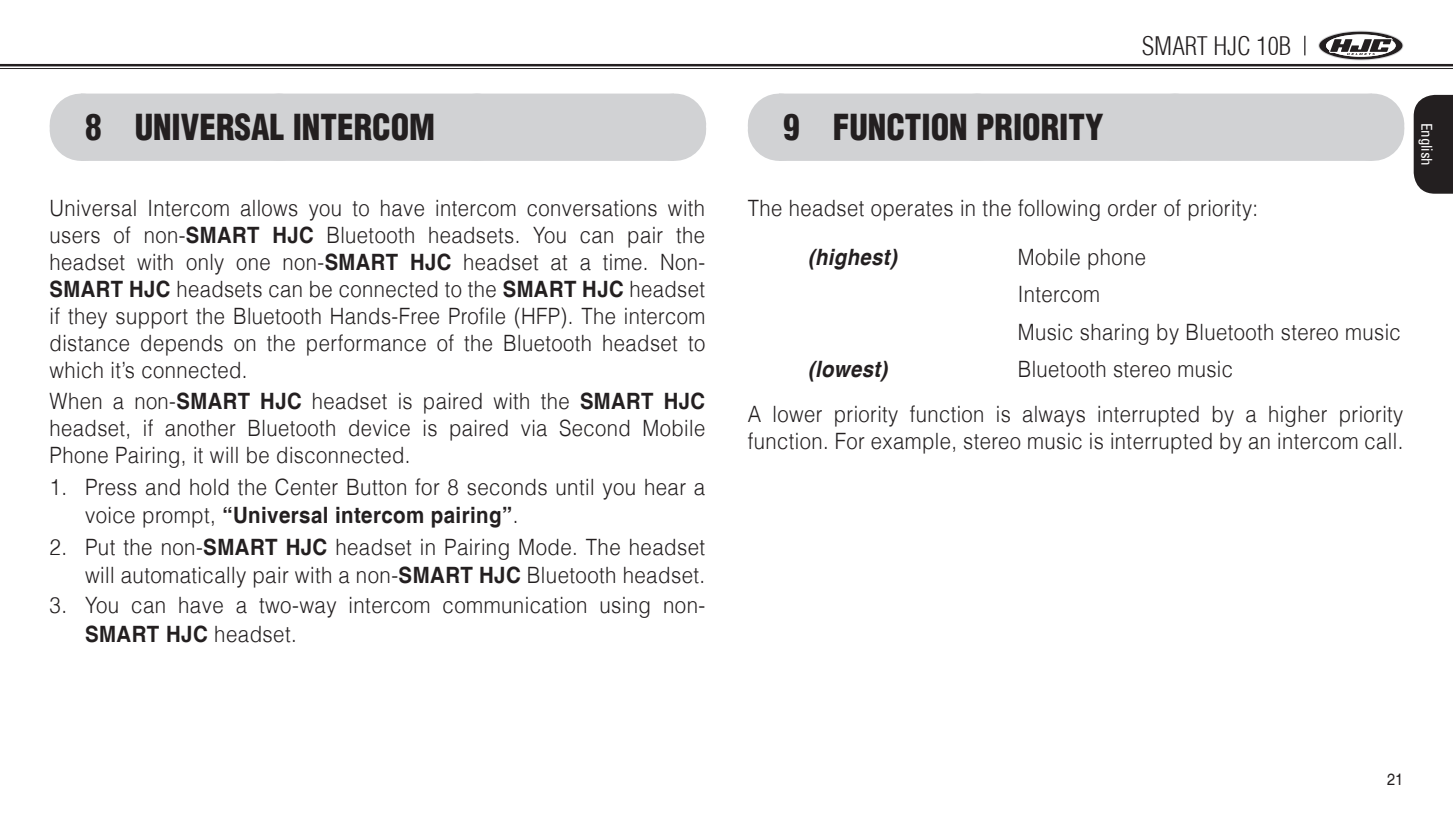
<style>
.page{position:relative;width:1453px;height:815px;background:#fff}
.page>*{position:absolute;margin:0;border:0;box-sizing:border-box;transform-origin:0 0}
.t1{font:900 condensed 35px "Helvetica";color:#231f20;scale:.95 1}
.t2{font:300 condensed 25px "Helvetica";color:#231f20}
.t3{font:300 22.5px/27px "Helvetica LT";letter-spacing:.02em;color:#231f20;text-align:justify;scale:.9 1}
.t4{font:300 22.5px/28.2px "Helvetica LT";letter-spacing:.02em;color:#231f20;text-align:right;scale:.91 1}
.t5{font:700 22.5px "Helvetica";letter-spacing:.02em;color:#231f20;scale:.91 1}
.t6{font:italic 700 22.5px "Helvetica";letter-spacing:.02em;color:#231f20;scale:.9 1}
.t7{font:16.25px "Helvetica";color:#231f20;scale:.9 1}
.t8{font:condensed 15px "Univers";color:#fff}
.s1{font-family:"Helvetica";font-weight:700}
.s2{font-family:"Helvetica LT";font-weight:300}
</style>
<div class="page">
<svg style="left:0;top:66px;width:1453px;height:1px"></svg>
<hr style="left:0;top:64px;width:1453px;height:2px;background:#231f20">
<hr style="left:0;top:68px;width:1453px;height:1px;background:#231f20">
<svg style="left:1304px;top:36px;width:1px;height:19px"></svg>
<svg style="left:1413px;top:95px;width:40px;height:99px;background:#312d2e"></svg>
<svg style="left:1318px;top:31px;width:85px;height:29px"></svg>
<div style="left:81px;top:98px;width:593px;height:63px;background:#d1d2d4"></div>
<hr style="left:674px;top:98px;width:1px;height:63px;background:#d1d2d4">
<div style="left:81px;top:94px;width:593px;height:62px;background:#d1d2d4"></div>
<hr style="left:674px;top:94px;width:1px;height:62px;background:#d1d2d4">
<div style="left:779px;top:98px;width:593px;height:63px;background:#d1d2d4"></div>
<hr style="left:1372px;top:98px;width:1px;height:63px;background:#d1d2d4">
<div style="left:779px;top:94px;width:593px;height:62px;background:#d1d2d4"></div>
<hr style="left:1372px;top:94px;width:1px;height:62px;background:#d1d2d4">
<h1 class="t1" style="left:85px;top:105px;width:370px">8 UNIVERSAL INTERCOM</h1>
<p class="t3" style="left:50px;top:195px;width:730px">Universal Intercom allows you to have intercom conversations with users of non-<span class="s1">SMART HJC</span> Bluetooth headsets. You can pair the headset with only one non-<span class="s1">SMART HJC</span> headset at a time. Non-<span class="s1">SMART HJC</span> headsets can be connected to the <span class="s1">SMART HJC</span> headset if they support the Bluetooth Hands-Free Profile (HFP). The intercom distance depends on the performance of the Bluetooth headset to which it’s connected.</p>
<p class="t3" style="left:50px;top:387px;width:730px">When a non-<span class="s1">SMART HJC</span> headset is paired with the <span class="s1">SMART HJC </span>headset, if another Bluetooth device is paired via Second Mobile Phone Pairing, it will be disconnected.</p>
<p class="t4" style="left:50px;top:472px;width:722px">1. Press and hold the Center Button for 8 seconds until you hear a</p>
<p class="t5" style="left:85px;top:501px;width:478px"><span class="s2">voice prompt,</span> “Universal intercom pairing”<span class="s2">.</span></p>
<p class="t4" style="left:50px;top:532px;width:722px">2. Put the non-<span class="s1">SMART HJC</span> headset in Pairing Mode. The headset will automatically pair with a non-<span class="s1">SMART HJC</span> Bluetooth headset.</p>
<p class="t4" style="left:50px;top:591px;width:722px">3. You can have a two-way intercom communication using non-</p>
<p class="t5" style="left:85px;top:620px;width:234px">SMART HJC <span class="s2">headset.</span></p>
<p class="t2" style="left:1142px;top:30px;width:151px">SMART HJC 10B</p>
<h1 class="t1" style="left:783px;top:105px;width:339px">9 FUNCTION PRIORITY</h1>
<p class="t3" style="left:748px;top:195px;width:569px">The headset operates in the following order of priority:</p>
<p class="t6" style="left:808px;top:243px;width:100px">(highest)</p>
<p class="t3" style="left:1018px;top:238px;width:427px;line-height:37.5px;text-align:left">Mobile phone<br>Intercom<br>Music sharing by Bluetooth stereo music</p>
<p class="t6" style="left:808px;top:356px;width:90px">(lowest)</p>
<p class="t3" style="left:748px;top:347px;width:730px;line-height:44.8px;text-indent:270px">Bluetooth stereo music<br>A lower priority function is always interrupted by a higher priority</p>
<p class="t3" style="left:748px;top:427px;width:730px">function. For example, stereo music is interrupted by an intercom call.</p>
<p class="t8" style="left:1436px;top:123px;width:45px;rotate:90deg">English</p>
<p class="t7" style="left:1387px;top:770px;width:20px">21</p>
</div>
